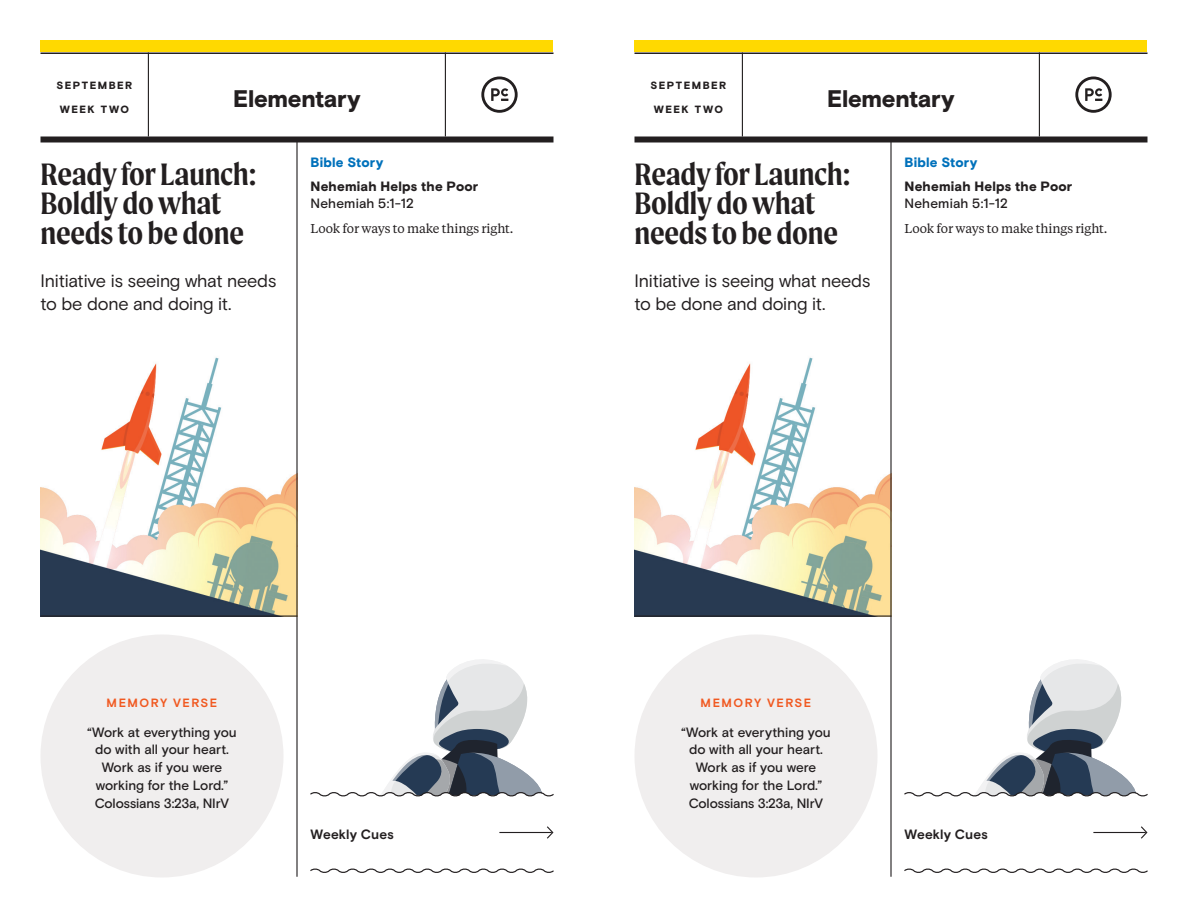
<style>
.page{position:relative;width:1188px;height:918px;background:#fff}
.page>*{position:absolute;margin:0;border:0;box-sizing:border-box;transform-origin:0 0}
.t1{font:600 33px/30px "Moret";letter-spacing:-.005em;color:#231f20}
.t2{font:900 24px "Basis Grotesque";letter-spacing:-.015em;color:#231f20}
.t3{font:18px/24px "Basis Grotesque";letter-spacing:-.01em;color:#231f20}
.t4{font:500 13.5px/18px "Basis Grotesque";letter-spacing:-.005em;color:#231f20;text-align:center}
.t5{font:900 13.5px "Basis Grotesque";letter-spacing:.015em;color:#231f20}
.t6{font:900 13.5px "Basis Grotesque";letter-spacing:.015em;color:#0071bb}
.t7{font:700 13.5px "Basis Grotesque";letter-spacing:.01em;color:#231f20}
.t8{font:12.75px "Tiempos Text";letter-spacing:-.01em;color:#231f20}
.t9{font:700 12px "Basis Grotesque";letter-spacing:.125em;color:#f15921}
.t10{font:900 10.5px "Basis Grotesque";letter-spacing:.135em;color:#231f20}
</style>
<div class="page">
<img style="left:40px;top:357px;width:256px;height:259px">
<img style="left:634px;top:357px;width:256px;height:259px">
<hr style="left:148px;top:52px;width:1px;height:84px;background:#231f20">
<hr style="left:742px;top:52px;width:1px;height:84px;background:#231f20">
<hr style="left:445px;top:52px;width:1px;height:84px;background:#231f20">
<hr style="left:1039px;top:52px;width:1px;height:84px;background:#231f20">
<hr style="left:40px;top:52px;width:514px;height:2px;background:#231f20">
<hr style="left:634px;top:52px;width:514px;height:2px;background:#231f20">
<hr style="left:296px;top:142px;width:2px;height:735px;background:#231f20">
<hr style="left:890px;top:142px;width:2px;height:735px;background:#231f20">
<div style="left:40px;top:136px;width:514px;height:6px;background:#231f20"></div>
<div style="left:634px;top:136px;width:514px;height:6px;background:#231f20"></div>
<div style="left:40px;top:40px;width:514px;height:12px;background:#ffd900"></div>
<div style="left:634px;top:40px;width:514px;height:12px;background:#ffd900"></div>
<svg style="left:481px;top:77px;width:37px;height:36px"></svg>
<svg style="left:1075px;top:77px;width:37px;height:36px"></svg>
<hr style="left:40px;top:616px;width:257px;height:1px;background:#231f20">
<hr style="left:634px;top:616px;width:257px;height:1px;background:#231f20">
<svg style="left:310px;top:659px;width:244px;height:138px"></svg>
<svg style="left:310px;top:868px;width:244px;height:5px"></svg>
<hr style="left:499px;top:832px;width:53px;height:1px;background:#231f20">
<svg style="left:546px;top:826px;width:8px;height:13px"></svg>
<svg style="left:904px;top:659px;width:244px;height:138px"></svg>
<svg style="left:904px;top:868px;width:244px;height:5px"></svg>
<hr style="left:1093px;top:832px;width:53px;height:1px;background:#231f20">
<svg style="left:1140px;top:826px;width:8px;height:13px"></svg>
<div style="left:40px;top:634px;width:244px;height:244px;background:#f0eeee;border-radius:50%"></div>
<div style="left:634px;top:634px;width:244px;height:244px;background:#f0eeee;border-radius:50%"></div>
<p class="t10" style="left:57px;top:79px;width:77px">SEPTEMBER</p>
<p class="t10" style="left:60px;top:103px;width:71px">WEEK TWO</p>
<h2 class="t2" style="left:233px;top:84px;width:129px">Elementary</h2>
<h1 class="t1" style="left:40px;top:158px;width:218px">Ready for Launch:<br>Boldly do what needs to be done</h1>
<h3 class="t3" style="left:40px;top:269px;width:237px">Initiative is seeing what needs to be done and doing it.</h3>
<p class="t6" style="left:310px;top:154px;width:74px">Bible Story</p>
<p class="t5" style="left:310px;top:178px;width:169px">Nehemiah Helps the Poor</p>
<p class="t4" style="left:310px;top:195px;width:105px">Nehemiah 5:1-12</p>
<p class="t8" style="left:310px;top:219px;width:205px">Look for ways to make things right.</p>
<p class="t10" style="left:651px;top:79px;width:77px">SEPTEMBER</p>
<p class="t10" style="left:654px;top:103px;width:71px">WEEK TWO</p>
<h2 class="t2" style="left:827px;top:84px;width:129px">Elementary</h2>
<h1 class="t1" style="left:634px;top:158px;width:218px">Ready for Launch:<br>Boldly do what needs to be done</h1>
<h3 class="t3" style="left:634px;top:269px;width:237px">Initiative is seeing what needs to be done and doing it.</h3>
<p class="t6" style="left:904px;top:154px;width:74px">Bible Story</p>
<p class="t5" style="left:904px;top:178px;width:169px">Nehemiah Helps the Poor</p>
<p class="t4" style="left:904px;top:195px;width:105px">Nehemiah 5:1-12</p>
<p class="t8" style="left:904px;top:219px;width:205px">Look for ways to make things right.</p>
<p class="t9" style="left:107px;top:695px;width:112px">MEMORY VERSE</p>
<p class="t4" style="left:87px;top:723px;width:151px">“Work at everything you do with all your heart.<br>Work as if you were working for the Lord.”<br>Colossians 3:23a, NIrV</p>
<p class="t9" style="left:701px;top:695px;width:112px">MEMORY VERSE</p>
<p class="t4" style="left:681px;top:723px;width:151px">“Work at everything you do with all your heart.<br>Work as if you were working for the Lord.”<br>Colossians 3:23a, NIrV</p>
<p class="t7" style="left:310px;top:826px;width:85px">Weekly Cues</p>
<p class="t7" style="left:904px;top:826px;width:85px">Weekly Cues</p>
</div>
